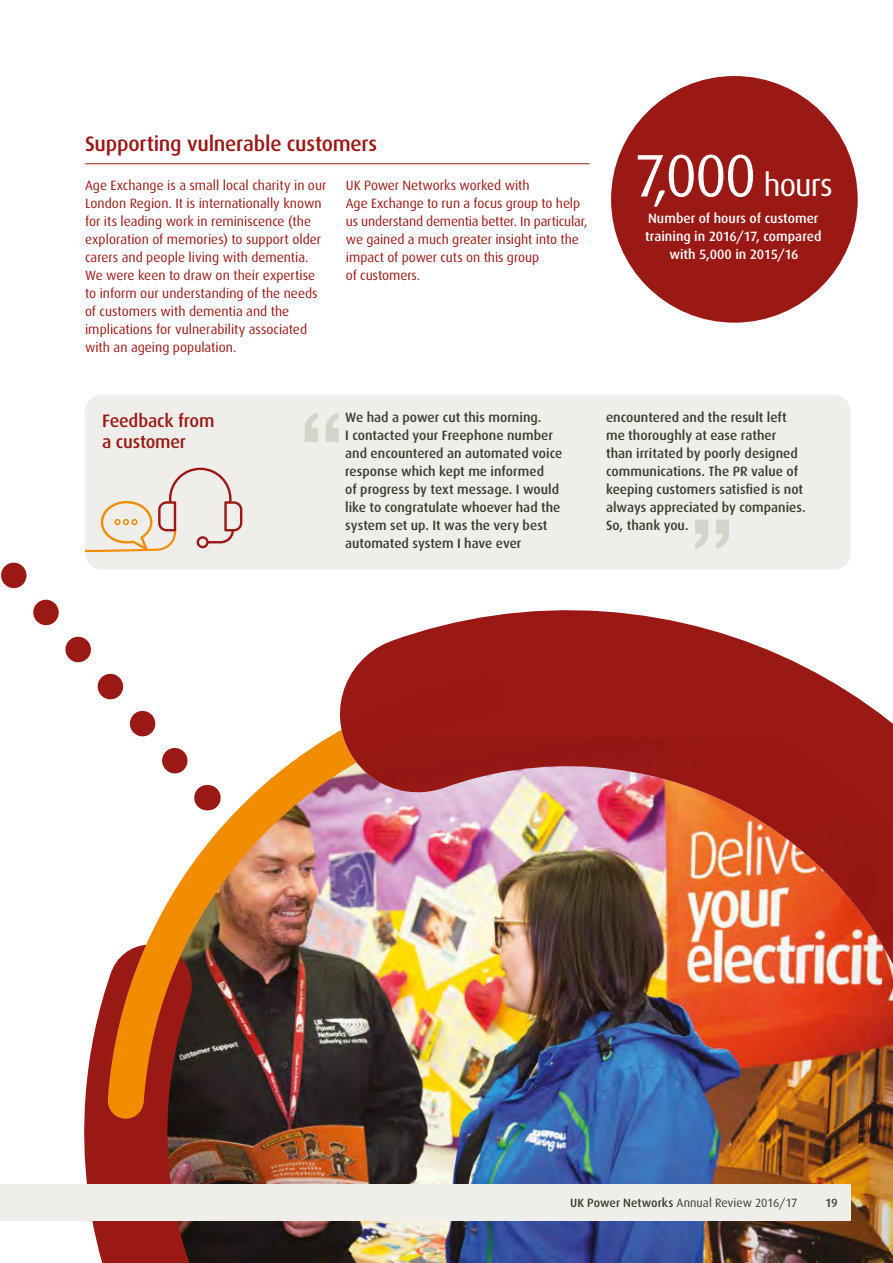
<style>
.page{position:relative;width:893px;height:1263px;background:#fff}
.page>*{position:absolute;margin:0;border:0;box-sizing:border-box;transform-origin:0 0}
.t1{font:60px "Dax";color:#fff}
.t2{font:500 21px "Dax";letter-spacing:-.01em;color:#9a1915}
.t3{font:500 18px/21px "Dax";letter-spacing:-.01em;color:#9a1915}
.t4{font:13.5px/18px "Dax";color:#9a1915}
.t5{font:500 13.5px/18px "Dax";color:#3c3b2d}
.t6{font:500 13.5px/18px "Dax";color:#fff;text-align:center}
.t7{font:12px "Dax";color:#3c3b2d}
.t8{font:500 12px "Dax";color:#3c3b2d}
.s1{font-size:31.5px}
.s2{font-weight:500}
</style>
<div class="page">
<svg style="left:1px;top:562px;width:97px;height:101px"></svg>
<img style="left:19px;top:1081px;width:283px;height:182px">
<svg style="left:87px;top:654px;width:215px;height:485px"></svg>
<img style="left:302px;top:610px;width:591px;height:653px">
<hr style="left:85px;top:163px;width:505px;height:1px;background:#9a1915">
<div style="left:85px;top:395px;width:765px;height:174px;background:#efeeea;border-radius:17px"></div>
<svg style="left:305px;top:412px;width:34px;height:30px"></svg>
<svg style="left:695px;top:520px;width:34px;height:29px"></svg>
<div style="left:611px;top:76px;width:247px;height:247px;background:#9a1915;border-radius:50%"></div>
<svg style="left:85px;top:468px;width:157px;height:84px"></svg>
<div style="left:114px;top:519px;width:7px;height:6px;border:2px solid #f28c00;border-radius:50%"></div>
<div style="left:131px;top:519px;width:7px;height:6px;border:2px solid #f28c00;border-radius:50%"></div>
<div style="left:0;top:1184px;width:850px;height:36px;background:#efeeea"></div>
<h2 class="t2" style="left:85px;top:132px;width:294px">Supporting vulnerable customers</h2>
<p class="t4" style="left:85px;top:176px;width:243px">Age Exchange is a small local charity in our London Region. It is internationally known for its leading work in reminiscence (the exploration of memories) to support older carers and people living with dementia.<br>We were keen to draw on their expertise to inform our understanding of the needs of customers with dementia and the implications for vulnerability associated with an ageing population.</p>
<p class="t4" style="left:346px;top:176px;width:243px">UK Power Networks worked with<br>Age Exchange to run a focus group to help us understand dementia better. In particular, we gained a much greater insight into the impact of power cuts on this group<br>of customers.</p>
<h1 class="t1" style="left:634px;top:142px;width:200px">7,000 <span class="s1">hours</span></h1>
<p class="t6" style="left:645px;top:209px;width:178px">Number of hours of customer training in 2016/17, compared with 5,000 in 2015/16</p>
<h3 class="t3" style="left:102px;top:410px;width:114px">Feedback from a customer</h3>
<p class="t5" style="left:345px;top:409px;width:219px">We had a power cut this morning.<br>I contacted your Freephone number and encountered an automated voice response which kept me informed<br>of progress by text message. I would like to congratulate whoever had the system set up. It was the very best automated system I have ever</p>
<p class="t5" style="left:606px;top:409px;width:201px">encountered and the result left me thoroughly at ease rather than irritated by poorly designed communications. The PR value of keeping customers satisfied is not always appreciated by companies.<br>So, thank you.</p>
<p class="t7" style="left:570px;top:1196px;width:229px"><span class="s2">UK Power Networks</span> Annual Review 2016/17</p>
<p class="t8" style="left:825px;top:1196px;width:14px">19</p>
</div>
